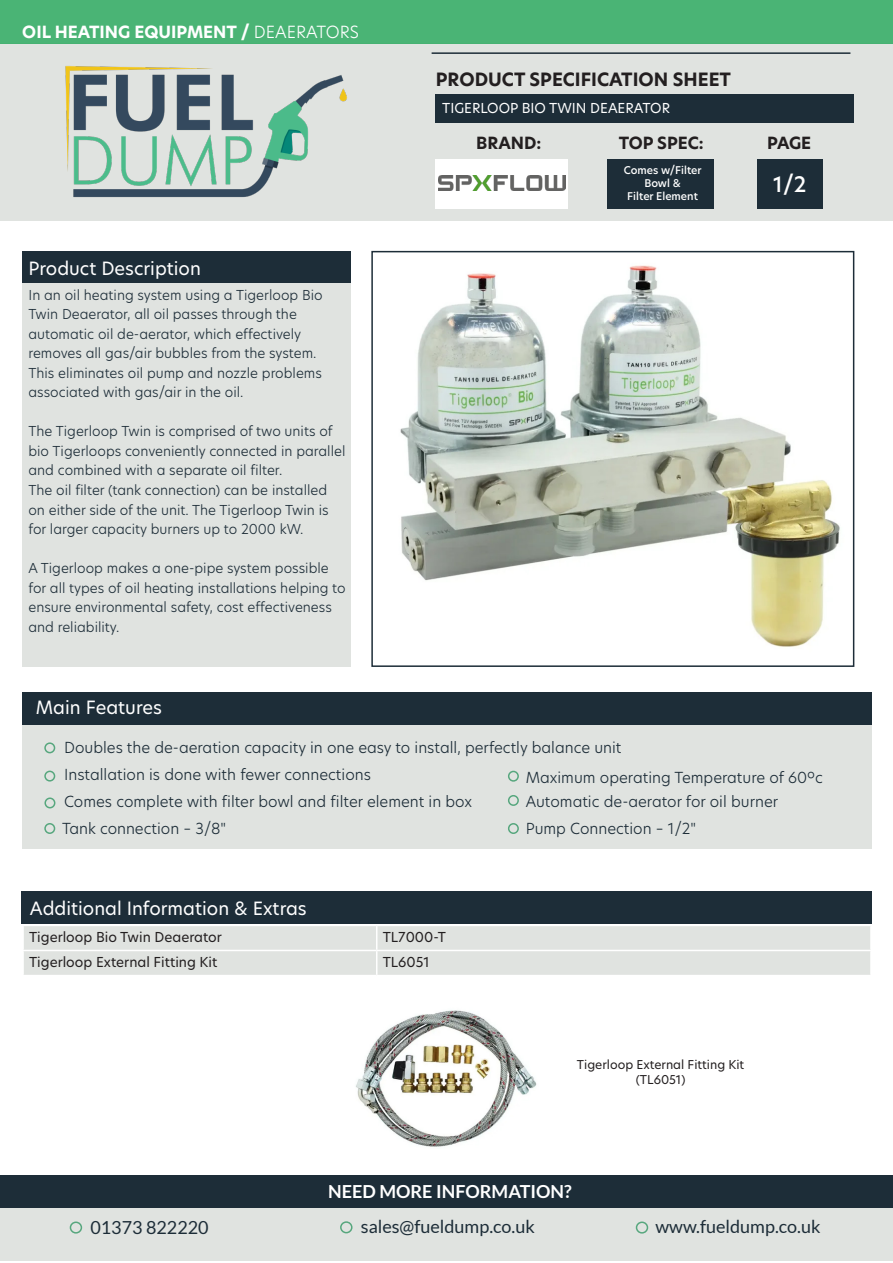
<style>
.page{position:relative;width:893px;height:1263px;background:#fff}
.page>*{position:absolute;margin:0;border:0;box-sizing:border-box;transform-origin:0 0}
.t1{font:500 21px "New Hero";color:#fff}
.t2{font:18px "New Hero";color:#fff}
.t3{font:18px "Lato";color:#1d2d38}
.t4{font:700 18px "New Hero";color:#231f20}
.t5{font:700 18px "Lato";color:#fff}
.t6{font:700 16.5px "New Hero";color:#fff}
.t7{font:700 16.5px "New Hero";color:#231f20}
.t8{font:300 15px "New Hero";color:#1d2d38}
.t9{font:300 13.5px/19.5px "New Hero";color:#1d2d38}
.t10{font:13.5px "New Hero";color:#231f20}
.t11{font:13.5px "New Hero";color:#fff}
.t12{font:12px "New Hero";color:#231f20}
.t13{font:500 10.5px/12.6px "New Hero";color:#fff;text-align:center}
.s1{font-weight:300}
</style>
<div class="page">
<div style="left:0;top:44px;width:893px;height:177px;background:#e0e3e0"></div>
<div style="left:435px;top:94px;width:419px;height:29px;background:#1d2d38"></div>
<div style="left:608px;top:159px;width:106px;height:49px;background:#1d2d38"></div>
<div style="left:22px;top:251px;width:329px;height:33px;background:#1d2d38"></div>
<div style="left:22px;top:284px;width:329px;height:383px;background:#e0e3e0"></div>
<div style="left:0;top:0;width:893px;height:44px;background:#4ab475"></div>
<div style="left:371px;top:251px;width:483px;height:416px;border:2px solid #1d2d38"></div>
<div style="left:22px;top:692px;width:850px;height:33px;background:#1d2d38"></div>
<div style="left:22px;top:725px;width:850px;height:123px;background:#e0e3e0"></div>
<div style="left:44px;top:742px;width:11px;height:11px;border:2px solid #57a77e;border-radius:50%"></div>
<div style="left:44px;top:771px;width:11px;height:10px;border:2px solid #57a77e;border-radius:50%"></div>
<div style="left:508px;top:795px;width:11px;height:11px;border:2px solid #57a77e;border-radius:50%"></div>
<div style="left:508px;top:823px;width:11px;height:11px;border:2px solid #57a77e;border-radius:50%"></div>
<div style="left:436px;top:159px;width:132px;height:49px;background:#fff"></div>
<div style="left:24px;top:926px;width:847px;height:49px;background:#e0e3e0"></div>
<hr style="left:870px;top:951px;width:2px;height:24px;background:#fff">
<div style="left:21px;top:891px;width:851px;height:32px;background:#1d2d38"></div>
<hr style="left:432px;top:52px;width:418px;height:2px;background:#1d2d38">
<div style="left:0;top:1206px;width:893px;height:55px;background:#e0e3e0"></div>
<div style="left:636px;top:1221px;width:12px;height:12px;border:2px solid #57a77e;border-radius:50%"></div>
<div style="left:70px;top:1221px;width:12px;height:12px;border:2px solid #57a77e;border-radius:50%"></div>
<div style="left:340px;top:1221px;width:12px;height:12px;border:2px solid #57a77e;border-radius:50%"></div>
<div style="left:0;top:1175px;width:893px;height:33px;background:#1d2d38"></div>
<img style="left:65px;top:66px;width:282px;height:132px">
<div style="left:757px;top:159px;width:65px;height:49px;background:#1d2d38"></div>
<div style="left:44px;top:797px;width:11px;height:11px;border:2px solid #57a77e;border-radius:50%"></div>
<div style="left:44px;top:823px;width:11px;height:11px;border:2px solid #57a77e;border-radius:50%"></div>
<img style="left:438px;top:176px;width:128px;height:14px">
<div style="left:508px;top:771px;width:11px;height:11px;border:2px solid #57a77e;border-radius:50%"></div>
<img style="left:400px;top:257px;width:452px;height:401px">
<img style="left:356px;top:1010px;width:181px;height:137px">
<p class="t6" style="left:22px;top:20px;width:338px">OIL HEATING EQUIPMENT / <span class="s1">DEAERATORS</span></p>
<p class="t2" style="left:28px;top:256px;width:174px">Product Description</p>
<p class="t9" style="left:28px;top:285px;width:296px">In an oil heating system using a Tigerloop Bio<br>Twin Deaerator, all oil passes through the</p>
<p class="t9" style="left:28px;top:324px;width:295px">automatic oil de-aerator, which effectively removes all gas/air bubbles from the system.<br>This eliminates oil pump and nozzle problems associated with gas/air in the oil.</p>
<p class="t9" style="left:28px;top:421px;width:318px">The Tigerloop Twin is comprised of two units of bio Tigerloops conveniently connected in parallel and combined with a separate oil filter.</p>
<p class="t9" style="left:28px;top:480px;width:302px;text-align:justify">The oil filter (tank connection) can be installed on either side of the unit. The Tigerloop Twin is for larger capacity burners up to 2000 kW.</p>
<p class="t9" style="left:28px;top:558px;width:319px">A Tigerloop makes a one-pipe system possible for all types of oil heating installations helping to ensure environmental safety, cost effectiveness and reliability.</p>
<p class="t4" style="left:436px;top:67px;width:297px">PRODUCT SPECIFICATION SHEET</p>
<p class="t11" style="left:442px;top:99px;width:229px">TIGERLOOP BIO TWIN DEAERATOR</p>
<p class="t7" style="left:476px;top:132px;width:67px">BRAND:</p>
<p class="t7" style="left:619px;top:132px;width:86px">TOP SPEC:</p>
<p class="t13" style="left:624px;top:164px;width:79px">Comes w/Filter<br>Bowl &amp;</p>
<p class="t13" style="left:627px;top:189px;width:72px">Filter Element</p>
<p class="t7" style="left:767px;top:132px;width:46px">PAGE</p>
<p class="t1" style="left:773px;top:170px;width:35px">1/2</p>
<p class="t2" style="left:36px;top:695px;width:128px">Main Features</p>
<p class="t8" style="left:64px;top:737px;width:559px">Doubles the de-aeration capacity in one easy to install, perfectly balance unit</p>
<p class="t8" style="left:64px;top:765px;width:308px">Installation is done with fewer connections</p>
<p class="t8" style="left:526px;top:791px;width:254px">Automatic de-aerator for oil burner</p>
<p class="t8" style="left:526px;top:818px;width:172px">Pump Connection – 1/2"</p>
<p class="t8" style="left:526px;top:767px;width:299px">Maximum operating Temperature of 60ºc</p>
<p class="t8" style="left:64px;top:791px;width:409px">Comes complete with filter bowl and filter element in box</p>
<p class="t8" style="left:62px;top:819px;width:165px">Tank connection – 3/8"</p>
<p class="t2" style="left:30px;top:896px;width:278px">Additional Information &amp; Extras</p>
<p class="t10" style="left:29px;top:928px;width:194px">Tigerloop Bio Twin Deaerator</p>
<p class="t10" style="left:383px;top:928px;width:65px">TL7000-T</p>
<p class="t10" style="left:29px;top:953px;width:190px">Tigerloop External Fitting Kit</p>
<p class="t10" style="left:383px;top:953px;width:48px">TL6051</p>
<p class="t12" style="left:577px;top:1056px;width:169px">Tigerloop External Fitting Kit</p>
<p class="t12" style="left:636px;top:1071px;width:51px">(TL6051)</p>
<p class="t5" style="left:328px;top:1181px;width:245px">NEED MORE INFORMATION?</p>
<p class="t3" style="left:90px;top:1217px;width:120px">01373 822220</p>
<p class="t3" style="left:361px;top:1216px;width:175px">sales@fueldump.co.uk</p>
<p class="t3" style="left:655px;top:1216px;width:167px">www.fueldump.co.uk</p>
</div>
